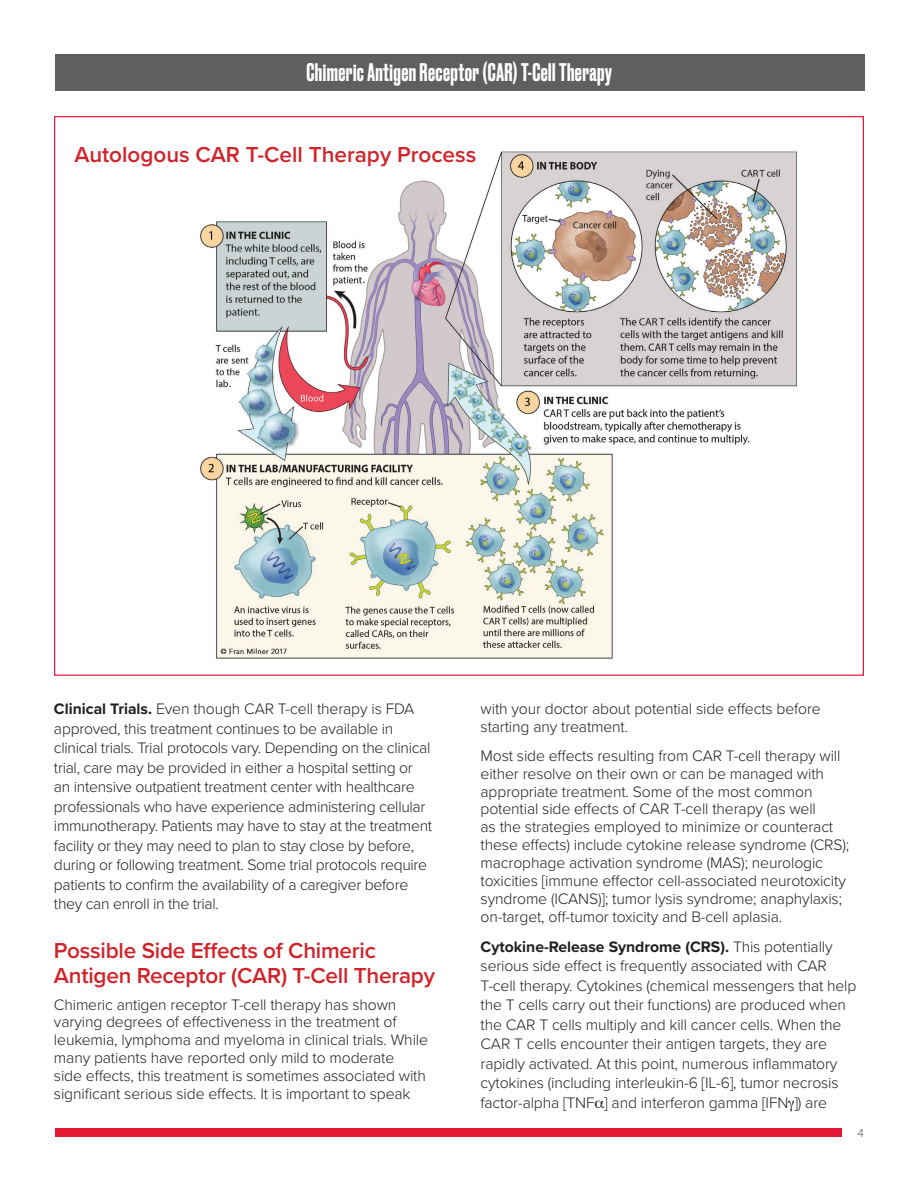
<style>
.page{position:relative;width:918px;height:1188px;background:#fff}
.page>*{position:absolute;margin:0;border:0;box-sizing:border-box;transform-origin:0 0}
.t1{font:500 24px "Druk";letter-spacing:.02em;color:#fff}
.body_copy{font:600 22.5px/25.5px "Proxima Nova";letter-spacing:-.01em;color:#d1232a}
.Body_Text{font:300 15.75px/17.9px "Proxima Nova";letter-spacing:-.01em;color:#231f20}
.Large_Red_Subheads{font:300 15.75px/19.5px "Proxima Nova";letter-spacing:-.02em;color:#231f20}
.body_copy-2{font:300 15.75px/19.5px "Proxima Nova";letter-spacing:-.01em;color:#231f20}
.t2{font:300 12px "Proxima Nova";color:#57585a}
.s1{font-weight:700}
</style>
<div class="page">
<div style="left:55px;top:54px;width:810px;height:37px;background:#5f5f62"></div>
<div style="left:55px;top:1128px;width:786px;height:9px;background:#e51836"></div>
<img style="left:200px;top:151px;width:597px;height:508px">
<h1 class="t1" style="left:307px;top:55px;width:307px">Chimeric Antigen Receptor (CAR) T-Cell Therapy</h1>
<p class="body_copy" style="left:75px;top:141px;width:403px">Autologous CAR T-Cell Therapy Process</p>
<p class="Large_Red_Subheads" style="left:54px;top:699px;width:380px"><span class="s1">Clinical Trials.</span> Even though CAR T-cell therapy is FDA approved, this treatment continues to be available in clinical trials. Trial protocols vary. Depending on the clinical trial, care may be provided in either a hospital setting or an intensive outpatient treatment center with healthcare professionals who have experience administering cellular immunotherapy. Patients may have to stay at the treatment facility or they may need to plan to stay close by before, during or following treatment. Some trial protocols require patients to confirm the availability of a caregiver before they can enroll in the trial.</p>
<p class="body_copy" style="left:54px;top:937px;width:383px">Possible Side Effects of Chimeric<br>Antigen Receptor (CAR) T-Cell Therapy</p>
<p class="Body_Text" style="left:54px;top:995px;width:376px">Chimeric antigen receptor T-cell therapy has shown varying degrees of effectiveness in the treatment of leukemia, lymphoma and myeloma in clinical trials. While many patients have reported only mild to moderate<br>side effects, this treatment is sometimes associated with significant serious side effects. It is important to speak</p>
<p class="Body_Text" style="left:481px;top:699px;width:342px">with your doctor about potential side effects before starting any treatment.</p>
<p class="Body_Text" style="left:481px;top:746px;width:370px">Most side effects resulting from CAR T-cell therapy will either resolve on their own or can be managed with appropriate treatment. Some of the most common potential side effects of CAR T-cell therapy (as well<br>as the strategies employed to minimize or counteract these effects) include cytokine release syndrome (CRS); macrophage activation syndrome (MAS); neurologic toxicities [immune effector cell-associated neurotoxicity syndrome (ICANS)]; tumor lysis syndrome; anaphylaxis; on-target, off-tumor toxicity and B-cell aplasia.</p>
<p class="body_copy-2" style="left:481px;top:936px;width:377px"><span class="s1">Cytokine-Release Syndrome (CRS).</span> This potentially serious side effect is frequently associated with CAR T-cell therapy. Cytokines (chemical messengers that help the T cells carry out their functions) are produced when the CAR T cells multiply and kill cancer cells. When the CAR T cells encounter their antigen targets, they are rapidly activated. At this point, numerous inflammatory cytokines (including interleukin-6 [IL-6], tumor necrosis factor-alpha [TNF ] and interferon gamma [IFN ]) are</p>
<p class="t2" style="left:858px;top:1124px;width:8px">4</p>
</div>
